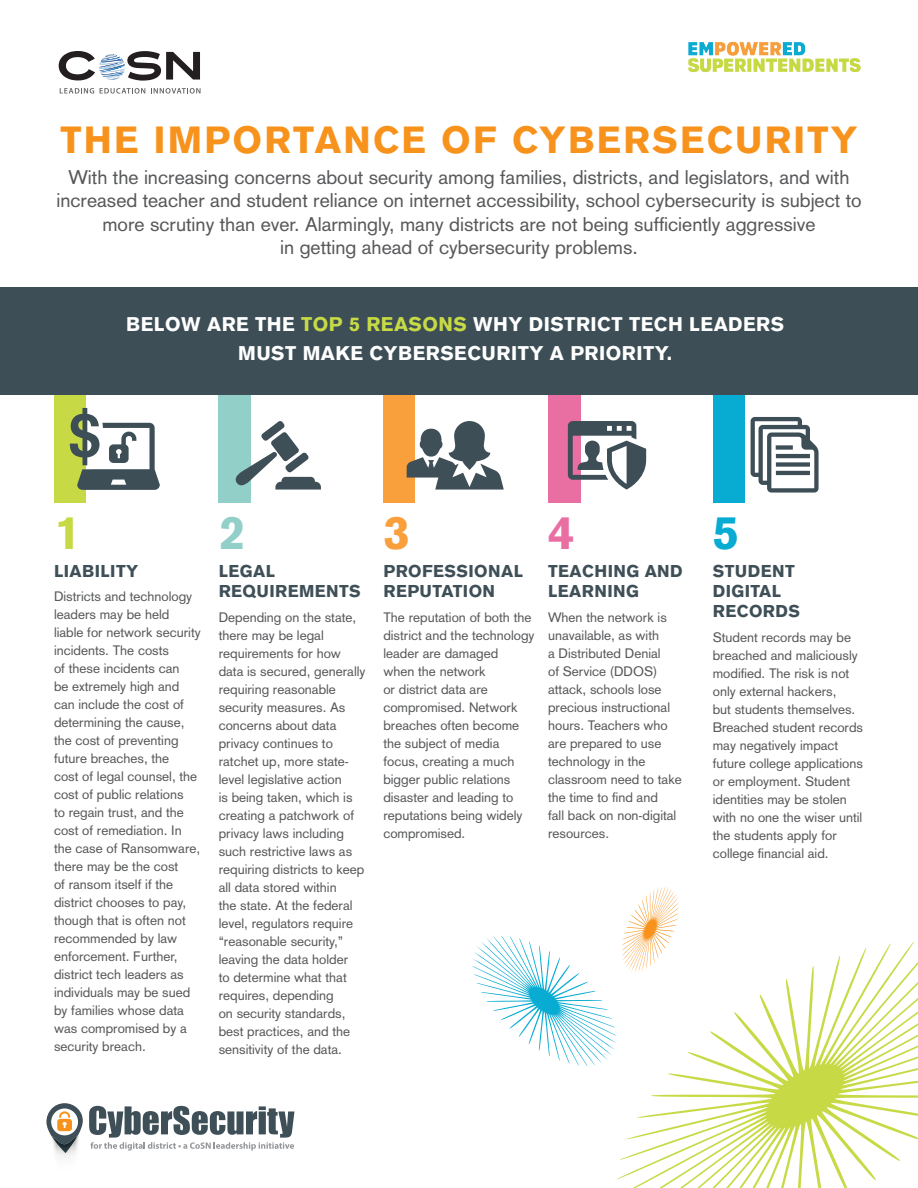
<style>
.page{position:relative;width:918px;height:1188px;background:#fff}
.page>*{position:absolute;margin:0;border:0;box-sizing:border-box;transform-origin:0 0}
.t1{font:900 46.35px "Akzidenz Grotesk";color:#c7da46}
.t2{font:900 46.35px "Akzidenz Grotesk";color:#92cfc9}
.t3{font:900 46.35px "Akzidenz Grotesk";color:#f99f3c}
.t4{font:900 46.35px "Akzidenz Grotesk";color:#e96ea2}
.t5{font:900 46.35px "Akzidenz Grotesk";color:#08acd3}
.t6{font:700 37.5px "Akzidenz Grotesk BQ";letter-spacing:.06em;color:#f7931d}
.BodyCopy{font:19.5px/23.4px "Akzidenz Grotesk";color:#57585a;text-align:center}
.SectionTitle{font:900 19.5px/28.5px "Akzidenz Grotesk";letter-spacing:.025em;color:#fff;text-align:center}
.SectionTitle_2{font:900 16.8px/20.2px "Akzidenz Grotesk";letter-spacing:.025em;color:#3f4f57}
.BodyCopyJustified{font:13.5px/18px "Akzidenz Grotesk";color:#57585a}
.s1{color:#c7da46}
</style>
<div class="page">
<div style="left:54px;top:341px;width:32px;height:162px;background:#c7da46"></div>
<div style="left:219px;top:341px;width:32px;height:162px;background:#92cfc9"></div>
<div style="left:548px;top:342px;width:33px;height:161px;background:#e96ea2"></div>
<div style="left:383px;top:342px;width:32px;height:161px;background:#f99f3c"></div>
<div style="left:713px;top:361px;width:32px;height:142px;background:#08acd3"></div>
<div style="left:0;top:288px;width:918px;height:107px;background:#3d4e56"></div>
<svg style="left:617px;top:942px;width:301px;height:246px"></svg>
<svg style="left:472px;top:886px;width:207px;height:181px"></svg>
<svg style="left:89px;top:1106px;width:205px;height:45px"></svg>
<img style="left:52px;top:1144px;width:26px;height:9px">
<svg style="left:46px;top:1103px;width:37px;height:41px"></svg>
<svg style="left:235px;top:421px;width:86px;height:69px"></svg>
<svg style="left:407px;top:421px;width:97px;height:69px"></svg>
<svg style="left:568px;top:421px;width:78px;height:69px"></svg>
<svg style="left:751px;top:417px;width:68px;height:76px"></svg>
<svg style="left:70px;top:408px;width:90px;height:82px"></svg>
<svg style="left:59px;top:51px;width:141px;height:30px"></svg>
<svg style="left:60px;top:88px;width:34px;height:6px"></svg>
<svg style="left:100px;top:88px;width:45px;height:6px"></svg>
<svg style="left:151px;top:88px;width:50px;height:6px"></svg>
<img style="left:688px;top:41px;width:173px;height:32px">
<p class="t6" style="left:61px;top:118px;width:798px">THE IMPORTANCE OF CYBERSECURITY</p>
<p class="BodyCopy" style="left:56px;top:166px;width:807px">With the increasing concerns about security among families, districts, and legislators, and with increased teacher and student reliance on internet accessibility, school cybersecurity is subject to more scrutiny than ever. Alarmingly, many districts are not being sufficiently aggressive<br>in getting ahead of cybersecurity problems.</p>
<p class="SectionTitle" style="left:126px;top:310px;width:660px">BELOW ARE THE <span class="s1">TOP 5 REASONS</span> WHY DISTRICT TECH LEADERS<br>MUST MAKE CYBERSECURITY A PRIORITY.</p>
<p class="t1" style="left:55px;top:505px;width:27px">1</p>
<p class="t2" style="left:219px;top:505px;width:27px">2</p>
<p class="t3" style="left:383px;top:505px;width:27px">3</p>
<p class="t4" style="left:548px;top:505px;width:27px">4</p>
<p class="t5" style="left:713px;top:505px;width:27px">5</p>
<p class="SectionTitle_2" style="left:54px;top:560px;width:86px">LIABILITY</p>
<p class="BodyCopyJustified" style="left:54px;top:588px;width:148px">Districts and technology leaders may be held liable for network security incidents. The costs<br>of these incidents can<br>be extremely high and can include the cost of determining the cause, the cost of preventing future breaches, the<br>cost of legal counsel, the cost of public relations<br>to regain trust, and the cost of remediation. In the case of Ransomware, there may be the cost<br>of ransom itself if the district chooses to pay, though that is often not recommended by law enforcement. Further, district tech leaders as individuals may be sued by families whose data was compromised by a security breach.</p>
<p class="SectionTitle_2" style="left:219px;top:560px;width:144px">LEGAL<br>REQUIREMENTS</p>
<p class="BodyCopyJustified" style="left:219px;top:608px;width:148px">Depending on the state, there may be legal requirements for how data is secured, generally requiring reasonable security measures. As concerns about data privacy continues to ratchet up, more state&shy;level legislative action<br>is being taken, which is creating a patchwork of privacy laws including such restrictive laws as requiring districts to keep all data stored within<br>the state. At the federal level, regulators require “reasonable security,” leaving the data holder<br>to determine what that requires, depending<br>on security standards, best practices, and the sensitivity of the data.</p>
<p class="SectionTitle_2" style="left:383px;top:560px;width:141px">PROFESSIONAL<br>REPUTATION</p>
<p class="BodyCopyJustified" style="left:383px;top:608px;width:153px">The reputation of both the district and the technology leader are damaged<br>when the network<br>or district data are compromised. Network breaches often become the subject of media focus, creating a much bigger public relations disaster and leading to reputations being widely compromised.</p>
<p class="SectionTitle_2" style="left:548px;top:560px;width:136px">TEACHING AND<br>LEARNING</p>
<p class="BodyCopyJustified" style="left:548px;top:608px;width:135px">When the network is unavailable, as with<br>a Distributed Denial<br>of Service (DDOS) attack, schools lose precious instructional hours. Teachers who are prepared to use technology in the classroom need to take the time to find and<br>fall back on non-digital resources.</p>
<p class="SectionTitle_2" style="left:713px;top:560px;width:89px">STUDENT<br>DIGITAL<br>RECORDS</p>
<p class="BodyCopyJustified" style="left:713px;top:628px;width:152px">Student records may be breached and maliciously modified. The risk is not only external hackers,<br>but students themselves.<br>Breached student records may negatively impact future college applications or employment. Student identities may be stolen with no one the wiser until the students apply for college financial aid.</p>
</div>
